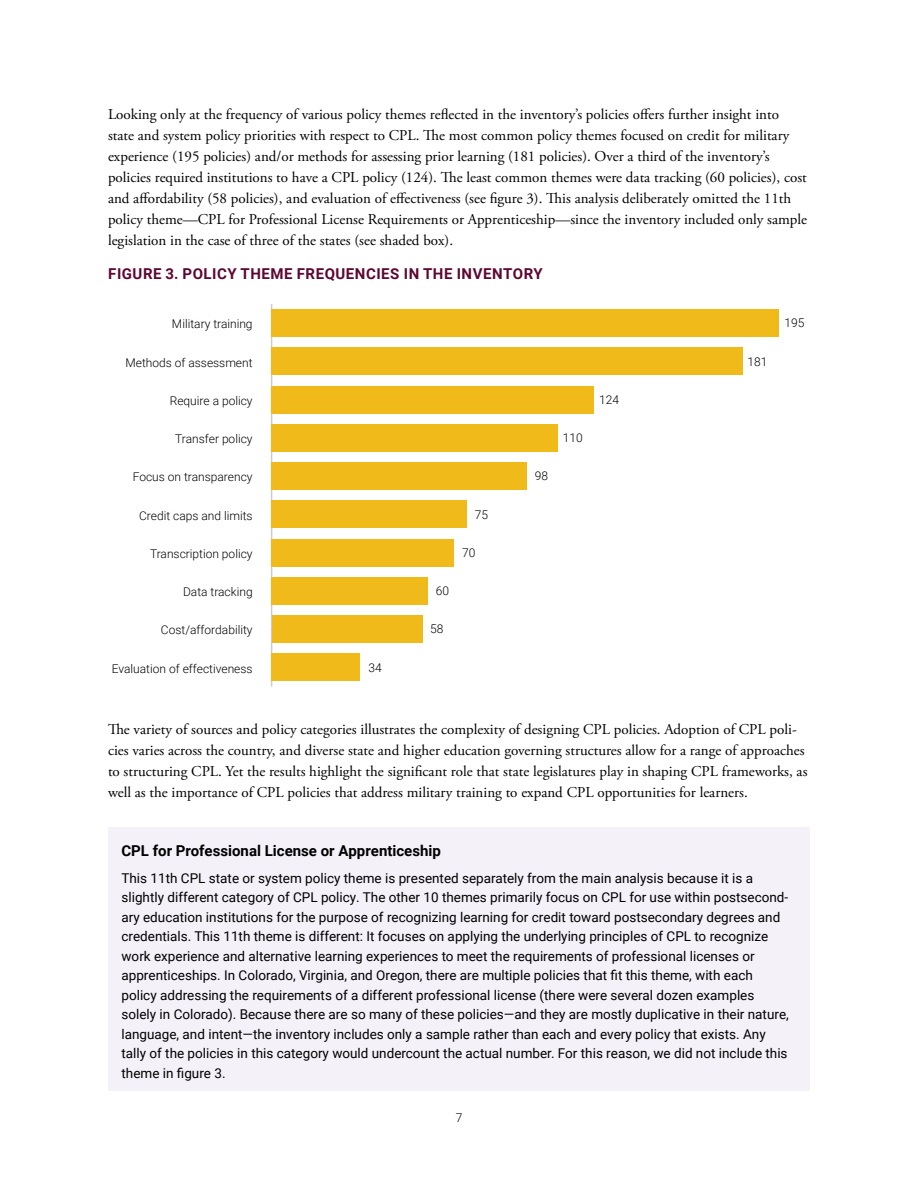
<style>
.page{position:relative;width:918px;height:1188px;background:#fff}
.page>*{position:absolute;margin:0;border:0;box-sizing:border-box;transform-origin:0 0}
.t1{font:15px/21px "Adobe Garamond Pro";color:#000}
.t2{font:700 15px "Roboto";letter-spacing:.035em;color:#5d0732}
.t3{font:700 15px "Roboto";color:#000}
.t4{font:13.5px/19.5px "Roboto";color:#000}
.t5{font:300 12px "Roboto";color:#000}
</style>
<div class="page">
<hr style="left:271px;top:304px;width:1px;height:383px;background:#ccc">
<div style="left:272px;top:309px;width:507px;height:28px;background:#f1ba1b"></div>
<div style="left:272px;top:348px;width:471px;height:27px;background:#f1ba1b"></div>
<div style="left:272px;top:386px;width:322px;height:27px;background:#f1ba1b"></div>
<div style="left:272px;top:424px;width:286px;height:28px;background:#f1ba1b"></div>
<div style="left:272px;top:462px;width:255px;height:28px;background:#f1ba1b"></div>
<div style="left:272px;top:501px;width:195px;height:27px;background:#f1ba1b"></div>
<div style="left:272px;top:539px;width:182px;height:27px;background:#f1ba1b"></div>
<div style="left:272px;top:577px;width:156px;height:28px;background:#f1ba1b"></div>
<div style="left:272px;top:615px;width:151px;height:28px;background:#f1ba1b"></div>
<div style="left:272px;top:654px;width:88px;height:27px;background:#f1ba1b"></div>
<div style="left:108px;top:827px;width:702px;height:264px;background:#f4f1f8"></div>
<p class="t1" style="left:108px;top:104px;width:701px">Looking only at the frequency of various policy themes reflected in the inventory’s policies offers further insight into state and system policy priorities with respect to CPL. The most common policy themes focused on credit for military experience (195 policies) and/or methods for assessing prior learning (181 policies). Over a third of the inventory’s policies required institutions to have a CPL policy (124). The least common themes were data tracking (60 policies), cost and affordability (58 policies), and evaluation of effectiveness (see figure 3). This analysis deliberately omitted the 11th policy theme—CPL for Professional License Requirements or Apprenticeship—since the inventory included only sample legislation in the case of three of the states (see shaded box).</p>
<p class="t2" style="left:108px;top:264px;width:436px">FIGURE 3. POLICY THEME FREQUENCIES IN THE INVENTORY</p>
<p class="t5" style="left:172px;top:316px;width:82px">Military training</p>
<p class="t5" style="left:784px;top:315px;width:21px">195</p>
<p class="t5" style="left:748px;top:353px;width:21px">181</p>
<p class="t5" style="left:599px;top:392px;width:21px">124</p>
<p class="t5" style="left:563px;top:430px;width:21px">110</p>
<p class="t5" style="left:535px;top:468px;width:15px">98</p>
<p class="t5" style="left:475px;top:506px;width:15px">75</p>
<p class="t5" style="left:462px;top:544px;width:15px">70</p>
<p class="t5" style="left:436px;top:583px;width:15px">60</p>
<p class="t5" style="left:430px;top:621px;width:15px">58</p>
<p class="t5" style="left:368px;top:659px;width:15px">34</p>
<p class="t5" style="left:125px;top:354px;width:129px">Methods of assessment</p>
<p class="t5" style="left:170px;top:392px;width:84px">Require a policy</p>
<p class="t5" style="left:175px;top:430px;width:79px">Transfer policy</p>
<p class="t5" style="left:133px;top:469px;width:121px">Focus on transparency</p>
<p class="t5" style="left:139px;top:507px;width:115px">Credit caps and limits</p>
<p class="t5" style="left:150px;top:545px;width:104px">Transcription policy</p>
<p class="t5" style="left:183px;top:583px;width:71px">Data tracking</p>
<p class="t5" style="left:161px;top:622px;width:93px">Cost/affordability</p>
<p class="t5" style="left:112px;top:660px;width:142px">Evaluation of effectiveness</p>
<p class="t1" style="left:108px;top:719px;width:701px">The variety of sources and policy categories illustrates the complexity of designing CPL policies. Adoption of CPL poli&shy;cies varies across the country, and diverse state and higher education governing structures allow for a range of approaches to structuring CPL. Yet the results highlight the significant role that state legislatures play in shaping CPL frameworks, as well as the importance of CPL policies that address military training to expand CPL opportunities for learners.</p>
<p class="t3" style="left:122px;top:841px;width:321px">CPL for Professional License or Apprenticeship</p>
<p class="t4" style="left:122px;top:868px;width:669px">This 11th CPL state or system policy theme is presented separately from the main analysis because it is a slightly different category of CPL policy. The other 10 themes primarily focus on CPL for use within postsecond&shy;ary education institutions for the purpose of recognizing learning for credit toward postsecondary degrees and credentials. This 11th theme is different: It focuses on applying the underlying principles of CPL to recognize work experience and alternative learning experiences to meet the requirements of professional licenses or apprenticeships. In Colorado, Virginia, and Oregon, there are multiple policies that fit this theme, with each policy addressing the requirements of a different professional license (there were several dozen examples solely in Colorado). Because there are so many of these policies—and they are mostly duplicative in their nature, language, and intent—the inventory includes only a sample rather than each and every policy that exists. Any tally of the policies in this category would undercount the actual number. For this reason, we did not include this theme in figure 3.</p>
<p class="t5" style="left:456px;top:1110px;width:8px">7</p>
</div>
